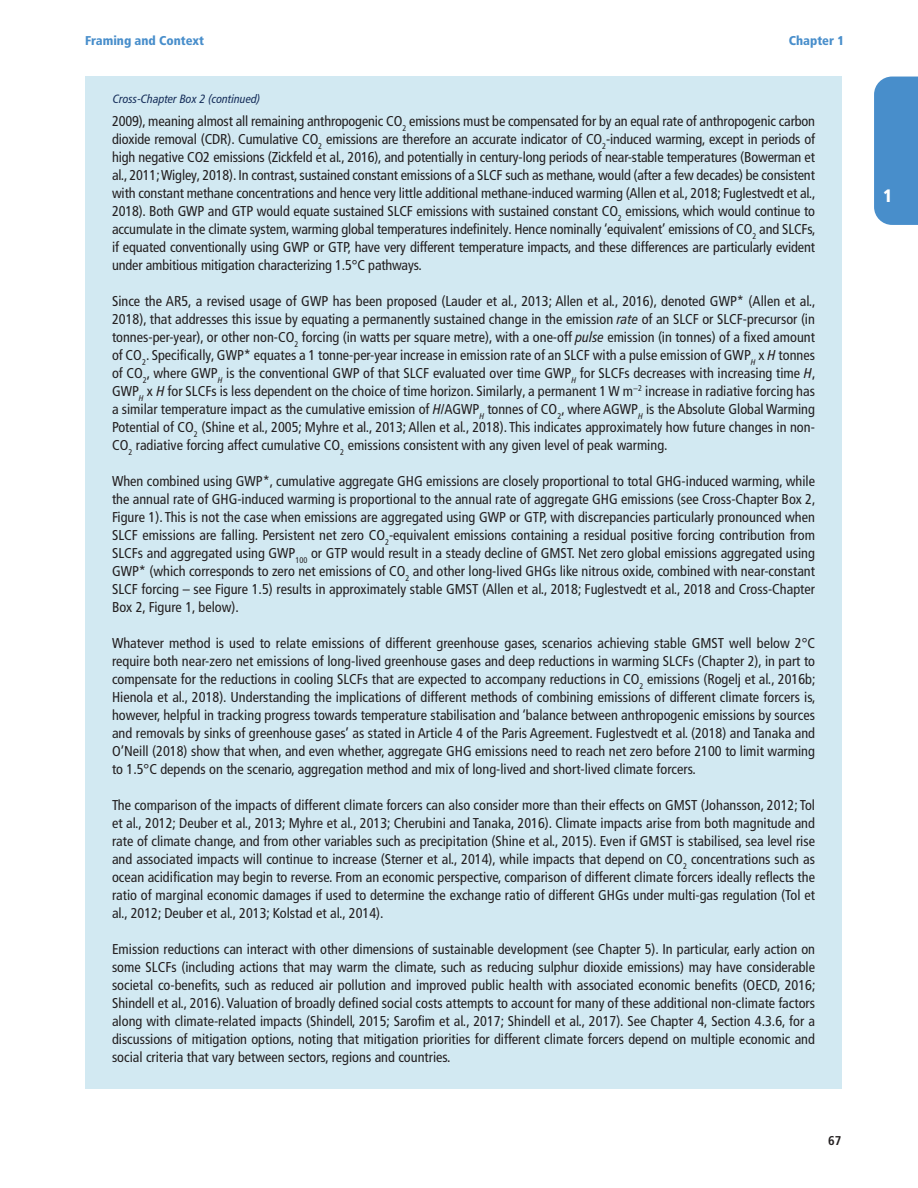
<style>
.page{position:relative;width:918px;height:1188px;background:#fff}
.page>*{position:absolute;margin:0;border:0;box-sizing:border-box;transform-origin:0 0}
.t1{font:900 condensed 18px "Frutiger LT Pro";color:#fff}
.Body{font:condensed 14.25px/18px "Frutiger LT Pro";color:#231f20;text-align:justify}
.t2{font:900 condensed 12.75px "Frutiger LT Pro";color:#488ecb}
.t3{font:700 condensed 12.75px "Frutiger LT Pro";color:#231f20}
.t4{font:italic condensed 12px "Frutiger LT Pro";color:#172f5b}
.s1{font-style:italic}
</style>
<div class="page">
<div style="left:874px;top:77px;width:44px;height:148px;background:#488ecb"></div>
<div style="left:85px;top:77px;width:756px;height:1012px;background:#d2e9f2"></div>
<p class="t2" style="left:85px;top:33px;width:121px">Framing and Context</p>
<p class="t2" style="left:789px;top:33px;width:57px">Chapter 1</p>
<p class="t4" style="left:113px;top:91px;width:149px">Cross-Chapter Box 2 (continued)</p>
<p class="Body" style="left:112px;top:112px;width:705px">2009), meaning almost all remaining anthropogenic CO<sub>2</sub> emissions must be compensated for by an equal rate of anthropogenic carbon dioxide removal (CDR). Cumulative CO<sub>2</sub> emissions are therefore an accurate indicator of CO<sub>2</sub>-induced warming, except in periods of high negative CO2 emissions (Zickfeld et al., 2016), and potentially in century-long periods of near-stable temperatures (Bowerman et al., 2011; Wigley, 2018). In contrast, sustained constant emissions of a SLCF such as methane, would (after a few decades) be consistent with constant methane concentrations and hence very little additional methane-induced warming (Allen et al., 2018; Fuglestvedt et al., 2018). Both GWP and GTP would equate sustained SLCF emissions with sustained constant CO<sub>2</sub> emissions, which would continue to accumulate in the climate system, warming global temperatures indefinitely. Hence nominally ‘equivalent’ emissions of CO<sub>2</sub> and SLCFs, if equated conventionally using GWP or GTP, have very different temperature impacts, and these differences are particularly evident under ambitious mitigation characterizing 1.5°C pathways.</p>
<p class="Body" style="left:112px;top:292px;width:705px">Since the AR5, a revised usage of GWP has been proposed (Lauder et al., 2013; Allen et al., 2016), denoted GWP* (Allen et al., 2018), that addresses this issue by equating a permanently sustained change in the emission <span class="s1">rate</span> of an SLCF or SLCF-precursor (in tonnes-per-year), or other non-CO<sub>2</sub> forcing (in watts per square metre), with a one-off <span class="s1">pulse</span> emission (in tonnes) of a fixed amount of CO<sub>2</sub>. Specifically, GWP* equates a 1 tonne-per-year increase in emission rate of an SLCF with a pulse emission of GWP<sub>H</sub> x <span class="s1">H</span> tonnes of CO<sub>2</sub>, where GWP<sub>H</sub> is the conventional GWP of that SLCF evaluated over time GWP<sub>H</sub> for SLCFs decreases with increasing time <span class="s1">H</span>, GWP<sub>H</sub> x <span class="s1">H</span> for SLCFs is less dependent on the choice of time horizon. Similarly, a permanent 1 W m<sup>−2</sup> increase in radiative forcing has a similar temperature impact as the cumulative emission of <span class="s1">H</span>/AGWP<sub>H</sub> tonnes of CO<sub>2</sub>, where AGWP<sub>H</sub> is the Absolute Global Warming Potential of CO<sub>2</sub> (Shine et al., 2005; Myhre et al., 2013; Allen et al., 2018). This indicates approximately how future changes in non-CO<sub>2</sub> radiative forcing affect cumulative CO<sub>2</sub> emissions consistent with any given level of peak warming.</p>
<p class="Body" style="left:112px;top:472px;width:705px">When combined using GWP*, cumulative aggregate GHG emissions are closely proportional to total GHG-induced warming, while the annual rate of GHG-induced warming is proportional to the annual rate of aggregate GHG emissions (see Cross-Chapter Box 2, Figure 1). This is not the case when emissions are aggregated using GWP or GTP, with discrepancies particularly pronounced when SLCF emissions are falling. Persistent net zero CO<sub>2</sub>-equivalent emissions containing a residual positive forcing contribution from SLCFs and aggregated using GWP<sub>100</sub> or GTP would result in a steady decline of GMST. Net zero global emissions aggregated using GWP* (which corresponds to zero net emissions of CO<sub>2</sub> and other long-lived GHGs like nitrous oxide, combined with near-constant SLCF forcing – see Figure 1.5) results in approximately stable GMST (Allen et al., 2018; Fuglestvedt et al., 2018 and Cross-Chapter Box 2, Figure 1, below).</p>
<p class="Body" style="left:112px;top:634px;width:705px">Whatever method is used to relate emissions of different greenhouse gases, scenarios achieving stable GMST well below 2°C require both near-zero net emissions of long-lived greenhouse gases and deep reductions in warming SLCFs (Chapter 2), in part to compensate for the reductions in cooling SLCFs that are expected to accompany reductions in CO<sub>2</sub> emissions (Rogelj et al., 2016b; Hienola et al., 2018). Understanding the implications of different methods of combining emissions of different climate forcers is, however, helpful in tracking progress towards temperature stabilisation and ‘balance between anthropogenic emissions by sources and removals by sinks of greenhouse gases’ as stated in Article 4 of the Paris Agreement. Fuglestvedt et al. (2018) and Tanaka and O’Neill (2018) show that when, and even whether, aggregate GHG emissions need to reach net zero before 2100 to limit warming to 1.5°C depends on the scenario, aggregation method and mix of long-lived and short-lived climate forcers.</p>
<p class="Body" style="left:112px;top:796px;width:705px">The comparison of the impacts of different climate forcers can also consider more than their effects on GMST (Johansson, 2012; Tol et al., 2012; Deuber et al., 2013; Myhre et al., 2013; Cherubini and Tanaka, 2016). Climate impacts arise from both magnitude and rate of climate change, and from other variables such as precipitation (Shine et al., 2015). Even if GMST is stabilised, sea level rise and associated impacts will continue to increase (Sterner et al., 2014), while impacts that depend on CO<sub>2</sub> concentrations such as ocean acidification may begin to reverse. From an economic perspective, comparison of different climate forcers ideally reflects the ratio of marginal economic damages if used to determine the exchange ratio of different GHGs under multi-gas regulation (Tol et al., 2012; Deuber et al., 2013; Kolstad et al., 2014).</p>
<p class="Body" style="left:112px;top:940px;width:705px">Emission reductions can interact with other dimensions of sustainable development (see Chapter 5). In particular, early action on some SLCFs (including actions that may warm the climate, such as reducing sulphur dioxide emissions) may have considerable societal co-benefits, such as reduced air pollution and improved public health with associated economic benefits (OECD, 2016; Shindell et al., 2016). Valuation of broadly defined social costs attempts to account for many of these additional non-climate factors along with climate-related impacts (Shindell, 2015; Sarofim et al., 2017; Shindell et al., 2017). See Chapter 4, Section 4.3.6, for a discussions of mitigation options, noting that mitigation priorities for different climate forcers depend on multiple economic and social criteria that vary between sectors, regions and countries.</p>
<p class="t3" style="left:828px;top:1133px;width:15px">67</p>
<p class="t1" style="left:883px;top:184px;width:11px">1</p>
</div>
